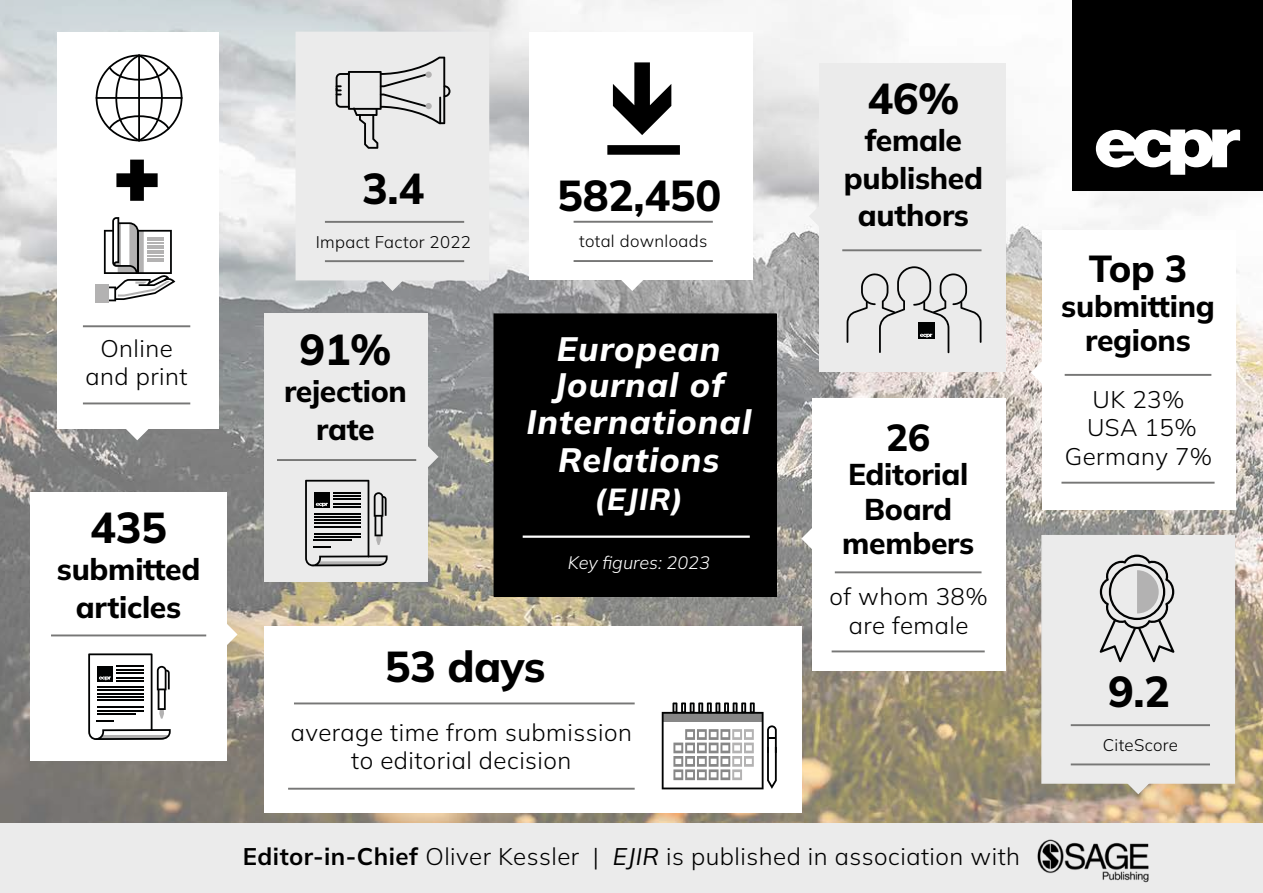
<style>
.page{position:relative;width:1263px;height:893px;background:#fff}
.page>*{position:absolute;margin:0;border:0;box-sizing:border-box;transform-origin:0 0}
.t1{font:800 43.2px "Mulish";letter-spacing:-.01em;color:#000}
.t2{font:800 37.5px "Mulish";color:#000}
.t3{font:italic 800 33.75px/36.8px "Mulish";letter-spacing:.03em;color:#fff;text-align:center}
.t4{font:italic 800 30.3px "Mulish";color:#fff}
.t5{font:800 30px/37.5px "Mulish";letter-spacing:-.01em;color:#000;text-align:center}
.t6{font:300 24px/28.5px "Mulish";letter-spacing:.02em;color:#000;text-align:center}
.t7{font:italic 300 18px "Mulish";color:#fff}
.t8{font:300 16.8px "Mulish";letter-spacing:.02em;color:#000}
.s1{font-weight:700}
.s2{font-weight:400;font-style:italic}
</style>
<div class="page">
<img style="left:0;top:0;width:1263px;height:824px">
<div style="left:494px;top:314px;width:282px;height:282px;background:#000"></div>
<div style="left:493px;top:313px;width:284px;height:284px;border:1px solid #000"></div>
<hr style="left:523px;top:535px;width:227px;height:3px;background:#fff">
<svg style="left:621px;top:280px;width:22px;height:11px"></svg>
<div style="left:529px;top:32px;width:224px;height:248px;background:#fff"></div>
<hr style="left:574px;top:260px;width:139px;height:2px;background:#777776">
<hr style="left:574px;top:221px;width:139px;height:2px;background:#777776">
<div style="left:607px;top:145px;width:73px;height:10px;background:#000"></div>
<div style="left:296px;top:32px;width:193px;height:248px;background:#ebebeb"></div>
<svg style="left:381px;top:277px;width:23px;height:14px"></svg>
<hr style="left:325px;top:260px;width:139px;height:2px;background:#777776">
<hr style="left:325px;top:221px;width:139px;height:2px;background:#777776">
<svg style="left:336px;top:57px;width:114px;height:92px"></svg>
<div style="left:1041px;top:535px;width:194px;height:249px;background:#ebebeb;border:2px solid #ebebeb"></div>
<svg style="left:1127px;top:781px;width:22px;height:13px"></svg>
<hr style="left:1071px;top:763px;width:139px;height:2px;background:#777776">
<hr style="left:1071px;top:724px;width:139px;height:2px;background:#777776">
<svg style="left:1100px;top:555px;width:74px;height:107px"></svg>
<svg style="left:1031px;top:361px;width:11px;height:23px"></svg>
<div style="left:1042px;top:230px;width:194px;height:280px;background:#fff"></div>
<hr style="left:1061px;top:482px;width:153px;height:2px;background:#777776">
<hr style="left:1065px;top:374px;width:146px;height:2px;background:#777776">
<div style="left:57px;top:32px;width:162px;height:396px;background:#fff"></div>
<svg style="left:126px;top:428px;width:22px;height:12px"></svg>
<hr style="left:83px;top:402px;width:107px;height:2px;background:#777776">
<hr style="left:83px;top:325px;width:107px;height:2px;background:#777776">
<svg style="left:96px;top:55px;width:86px;height:86px"></svg>
<div style="left:96px;top:285px;width:13px;height:18px;background:#b3b2b2"></div>
<svg style="left:104px;top:217px;width:71px;height:84px"></svg>
<div style="left:30px;top:492px;width:196px;height:269px;background:#fff"></div>
<svg style="left:226px;top:623px;width:12px;height:23px"></svg>
<hr style="left:51px;top:634px;width:155px;height:2px;background:#777776">
<div style="left:264px;top:313px;width:163px;height:269px;background:#ebebeb"></div>
<svg style="left:416px;top:446px;width:22px;height:22px"></svg>
<svg style="left:305px;top:480px;width:83px;height:86px"></svg>
<hr style="left:277px;top:459px;width:139px;height:2px;background:#777776">
<div style="left:820px;top:63px;width:186px;height:309px;background:#ebebeb"></div>
<svg style="left:809px;top:205px;width:11px;height:22px"></svg>
<svg style="left:846px;top:266px;width:135px;height:87px"></svg>
<hr style="left:842px;top:249px;width:139px;height:2px;background:#777776">
<div style="left:0;top:824px;width:1263px;height:69px;background:#ebebeb"></div>
<div style="left:812px;top:399px;width:194px;height:272px;background:#fff"></div>
<hr style="left:832px;top:650px;width:153px;height:2px;background:#777776">
<hr style="left:835px;top:571px;width:146px;height:2px;background:#777776">
<svg style="left:801px;top:527px;width:11px;height:23px"></svg>
<img style="left:1037px;top:839px;width:112px;height:44px">
<div style="left:264px;top:626px;width:537px;height:186px;background:#fff"></div>
<hr style="left:288px;top:788px;width:347px;height:2px;background:#777776">
<hr style="left:294px;top:702px;width:341px;height:2px;background:#777776">
<svg style="left:662px;top:702px;width:115px;height:87px"></svg>
<div style="left:1073px;top:0;width:190px;height:190px;background:#000"></div>
<svg style="left:1096px;top:129px;width:144px;height:46px"></svg>
<svg style="left:88px;top:653px;width:83px;height:87px"></svg>
<p class="t6" style="left:85px;top:333px;width:104px">Online and print</p>
<h1 class="t1" style="left:90px;top:498px;width:78px">435</h1>
<p class="t5" style="left:57px;top:550px;width:145px">submitted articles</p>
<h1 class="t1" style="left:362px;top:159px;width:64px">3.4</h1>
<p class="t8" style="left:316px;top:230px;width:157px">Impact Factor 2022</p>
<h1 class="t1" style="left:299px;top:320px;width:94px">91%</h1>
<p class="t5" style="left:284px;top:372px;width:124px">rejection rate</p>
<h1 class="t1" style="left:557px;top:166px;width:165px">582,450</h1>
<p class="t8" style="left:579px;top:230px;width:130px">total downloads</p>
<h3 class="t3" style="left:526px;top:330px;width:226px">European<br>Journal of<br>International<br>Relations</h3>
<p class="t4" style="left:595px;top:479px;width:90px">(EJIR)</p>
<p class="t7" style="left:568px;top:550px;width:144px">Key figures: 2023</p>
<h1 class="t1" style="left:385px;top:637px;width:162px">53 days</h1>
<p class="t6" style="left:291px;top:717px;width:342px">average time from submission to editorial decision</p>
<h1 class="t1" style="left:867px;top:69px;width:94px">46%</h1>
<p class="t5" style="left:844px;top:121px;width:141px">female published authors</p>
<h2 class="t2" style="left:886px;top:412px;width:46px">26</h2>
<p class="t5" style="left:842px;top:457px;width:134px;line-height:34.5px">Editorial<br>Board members</p>
<p class="t6" style="left:829px;top:582px;width:160px">of whom 38% are female</p>
<p class="t6" style="left:243px;top:842px;width:779px"><span class="s1">Editor-in-Chief</span> Oliver Kessler | <span class="s2">EJIR</span> is published in association with</p>
<h2 class="t2" style="left:1089px;top:243px;width:100px">Top 3</h2>
<p class="t5" style="left:1061px;top:288px;width:155px;line-height:34.5px">submitting regions</p>
<p class="t6" style="left:1065px;top:384px;width:149px">UK 23%<br>USA 15%<br>Germany 7%</p>
<h1 class="t1" style="left:1108px;top:663px;width:64px">9.2</h1>
<p class="t8" style="left:1103px;top:733px;width:77px">CiteScore</p>
</div>
